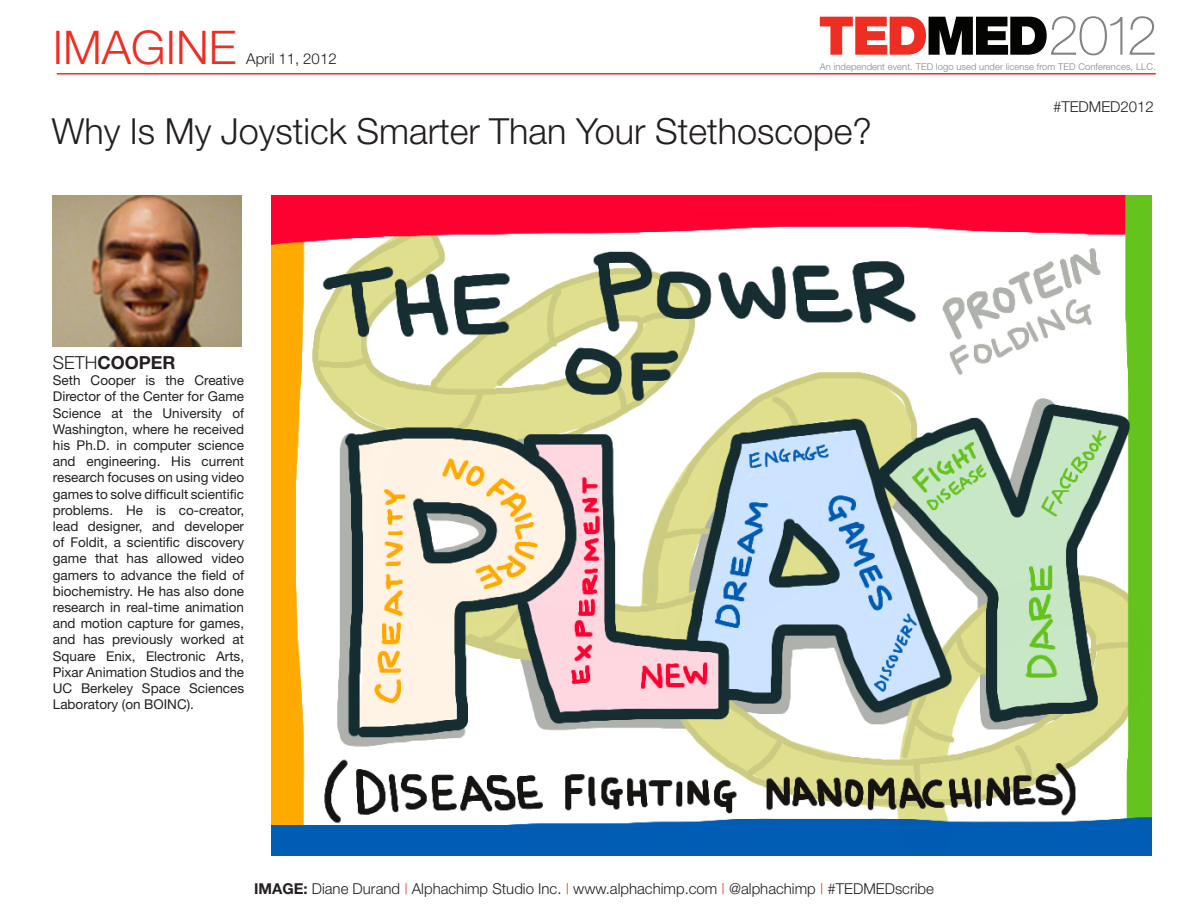
<style>
.page{position:relative;width:1188px;height:918px;background:#fff}
.page>*{position:absolute;margin:0;border:0;box-sizing:border-box;transform-origin:0 0}
.t1{font:300 46.5px "Helvetica Neue";color:#ee2e22}
.t2{font:300 36px "Helvetica Neue";color:#231f20}
.t3{font:700 18px "Helvetica Neue";color:#231f20}
.t4{font:300 15px "Helvetica Neue";color:#231f20}
.body{font:13.5px/16.2px "Helvetica Neue";color:#231f20;text-align:justify}
.t5{font:300 9.3px "Helvetica Neue";letter-spacing:.01em;color:#808385}
.s1{font-weight:300}
.s2{font-weight:700}
.s3{color:#ee2e22}
</style>
<div class="page">
<svg style="left:1130px;top:16px;width:25px;height:39px"></svg>
<svg style="left:820px;top:16px;width:302px;height:39px"></svg>
<hr style="left:57px;top:73px;width:1099px;height:2px;background:#ee2e22">
<img style="left:272px;top:196px;width:879px;height:660px">
<img style="left:53px;top:196px;width:188px;height:150px">
<h1 class="t1" style="left:53px;top:19px;width:185px">IMAGINE</h1>
<p class="t4" style="left:246px;top:49px;width:92px">April 11, 2012</p>
<p class="t5" style="left:820px;top:61px;width:337px">An independent event. TED logo used under license from TED Conferences, LLC.</p>
<p class="t4" style="left:1053px;top:98px;width:102px">#TEDMED2012</p>
<p class="t2" style="left:52px;top:109px;width:821px">Why Is My Joystick Smarter Than Your Stethoscope?</p>
<p class="t3" style="left:53px;top:351px;width:124px"><span class="s1">SETH</span>COOPER</p>
<p class="body" style="left:53px;top:372px;width:193px">Seth Cooper is the Creative Director of the Center for Game Science at the University of Washington, where he received his Ph.D. in computer science and engineering. His current research focuses on using video games to solve difficult scientific problems. He is co-creator, lead designer, and developer of Foldit, a scientific discovery game that has allowed video gamers to advance the field of biochemistry. He has also done research in real-time animation and motion capture for games, and has previously worked at Square Enix, Electronic Arts, Pixar Animation Studios and the UC Berkeley Space Sciences Laboratory (on BOINC).</p>
<p class="t4" style="left:254px;top:879px;width:681px"><span class="s2">IMAGE:</span> Diane Durand <span class="s3">|</span> Alphachimp Studio Inc. <span class="s3">|</span> www.alphachimp.com <span class="s3">|</span> @alphachimp <span class="s3">|</span> #TEDMEDscribe</p>
</div>
